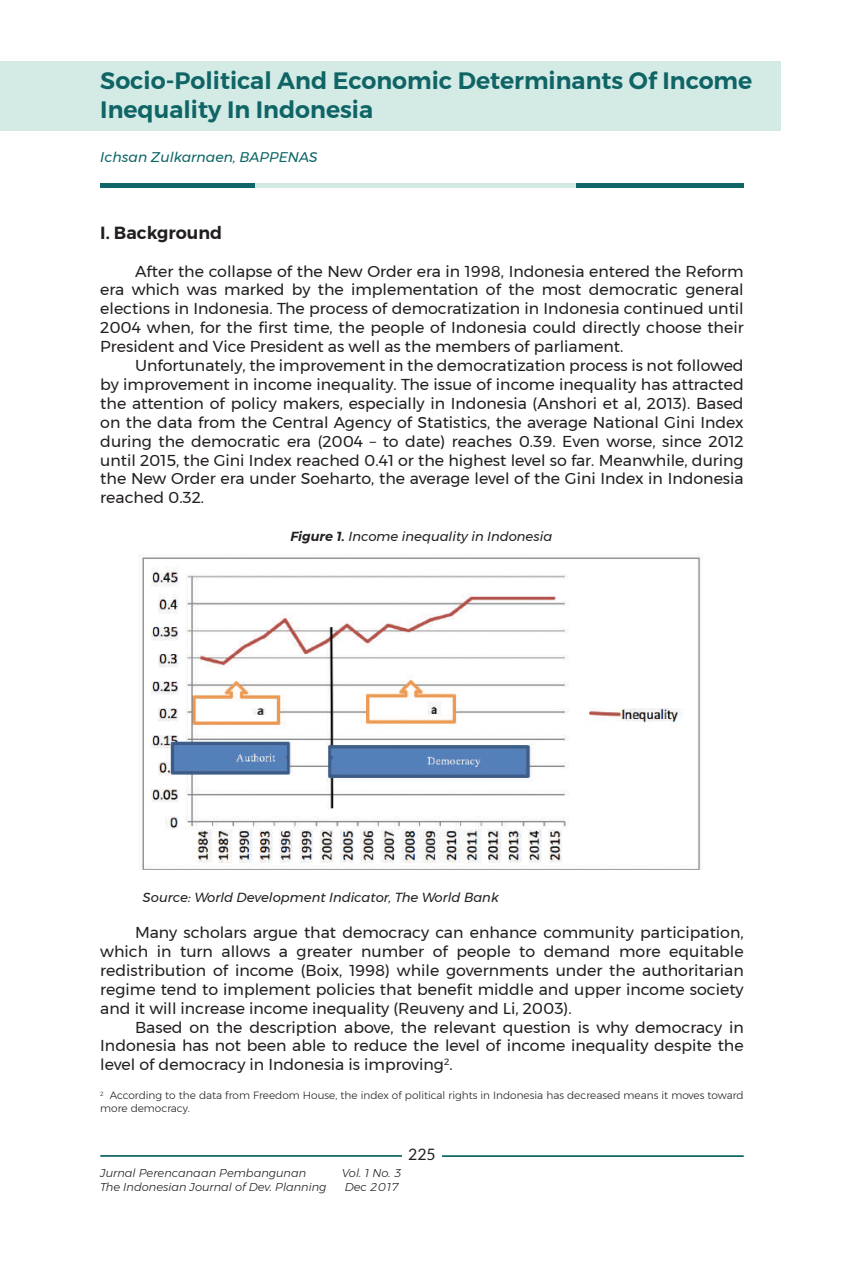
<style>
.page{position:relative;width:844px;height:1265px;background:#fff}
.page>*{position:absolute;margin:0;border:0;box-sizing:border-box;transform-origin:0 0}
.t1{font:600 23.62px/28.3px "Montserrat";color:#0f6466}
.t2{font:600 17.5px "Montserrat";color:#231f20}
.t3{font:15.75px/18.9px "Montserrat";color:#231f20;text-align:justify}
.t4{font:15.75px "Lato";color:#231f20}
.t5{font:italic 14px "Montserrat";color:#106667}
.t6{font:italic 13.12px "Montserrat";color:#231f20}
.t7{font:italic 300 11.38px/13.7px "Montserrat";color:#231f20}
.t8{font:300 10.5px/12.6px "Montserrat";color:#231f20}
.s1{font-weight:600}
</style>
<div class="page">
<hr style="left:442px;top:1155px;width:301px;height:2px;background:#106667">
<hr style="left:100px;top:1155px;width:302px;height:2px;background:#106667">
<div style="left:0;top:62px;width:780px;height:69px;background:#d3eae5"></div>
<div style="left:100px;top:183px;width:643px;height:5px;background:#106667"></div>
<div style="left:255px;top:183px;width:320px;height:5px;background:#d3eae5"></div>
<img style="left:138px;top:553px;width:565px;height:317px">
<h1 class="t1" style="left:100px;top:67px;width:653px">Socio-Political And Economic Determinants Of Income<br>Inequality In Indonesia</h1>
<p class="t5" style="left:100px;top:146px;width:219px">Ichsan Zulkarnaen, BAPPENAS</p>
<p class="t2" style="left:100px;top:219px;width:123px">I. Background</p>
<p class="t3" style="left:100px;top:261px;width:644px;text-indent:35px">After the collapse of the New Order era in 1998, Indonesia entered the Reform era which was marked by the implementation of the most democratic general elections in Indonesia. The process of democratization in Indonesia continued until 2004 when, for the first time, the people of Indonesia could directly choose their President and Vice President as well as the members of parliament.</p>
<p class="t3" style="left:100px;top:356px;width:644px;text-indent:35px">Unfortunately, the improvement in the democratization process is not followed by improvement in income inequality. The issue of income inequality has attracted the attention of policy makers, especially in Indonesia (Anshori et al, 2013). Based on the data from the Central Agency of Statistics, the average National Gini Index during the democratic era (2004 – to date) reaches 0.39. Even worse, since 2012 until 2015, the Gini Index reached 0.41 or the highest level so far. Meanwhile, during the New Order era under Soeharto, the average level of the Gini Index in Indonesia reached 0.32.</p>
<p class="t6" style="left:290px;top:526px;width:263px"><span class="s1">Figure 1.</span> Income inequality in Indonesia</p>
<p class="t6" style="left:143px;top:887px;width:357px">Source: World Development Indicator, The World Bank</p>
<p class="t3" style="left:100px;top:923px;width:644px;text-indent:35px">Many scholars argue that democracy can enhance community participation, which in turn allows a greater number of people to demand more equitable redistribution of income (Boix, 1998) while governments under the authoritarian regime tend to implement policies that benefit middle and upper income society and it will increase income inequality (Reuveny and Li, 2003).</p>
<p class="t3" style="left:100px;top:1017px;width:644px;text-indent:35px">Based on the description above, the relevant question is why democracy in Indonesia has not been able to reduce the level of income inequality despite the level of democracy in Indonesia is improving<sup>2</sup>.</p>
<p class="t8" style="left:100px;top:1089px;width:644px"><sup>2</sup> According to the data from Freedom House, the index of political rights in Indonesia has decreased means it moves toward more democracy.</p>
<p class="t7" style="left:100px;top:1166px;width:227px">Jurnal Perencanaan Pembangunan<br>The Indonesian Journal of Dev. Planning</p>
<p class="t7" style="left:342px;top:1166px;width:61px">Vol. 1 No. 3<br>Dec 2017</p>
<p class="t4" style="left:408px;top:1145px;width:29px">225</p>
</div>
